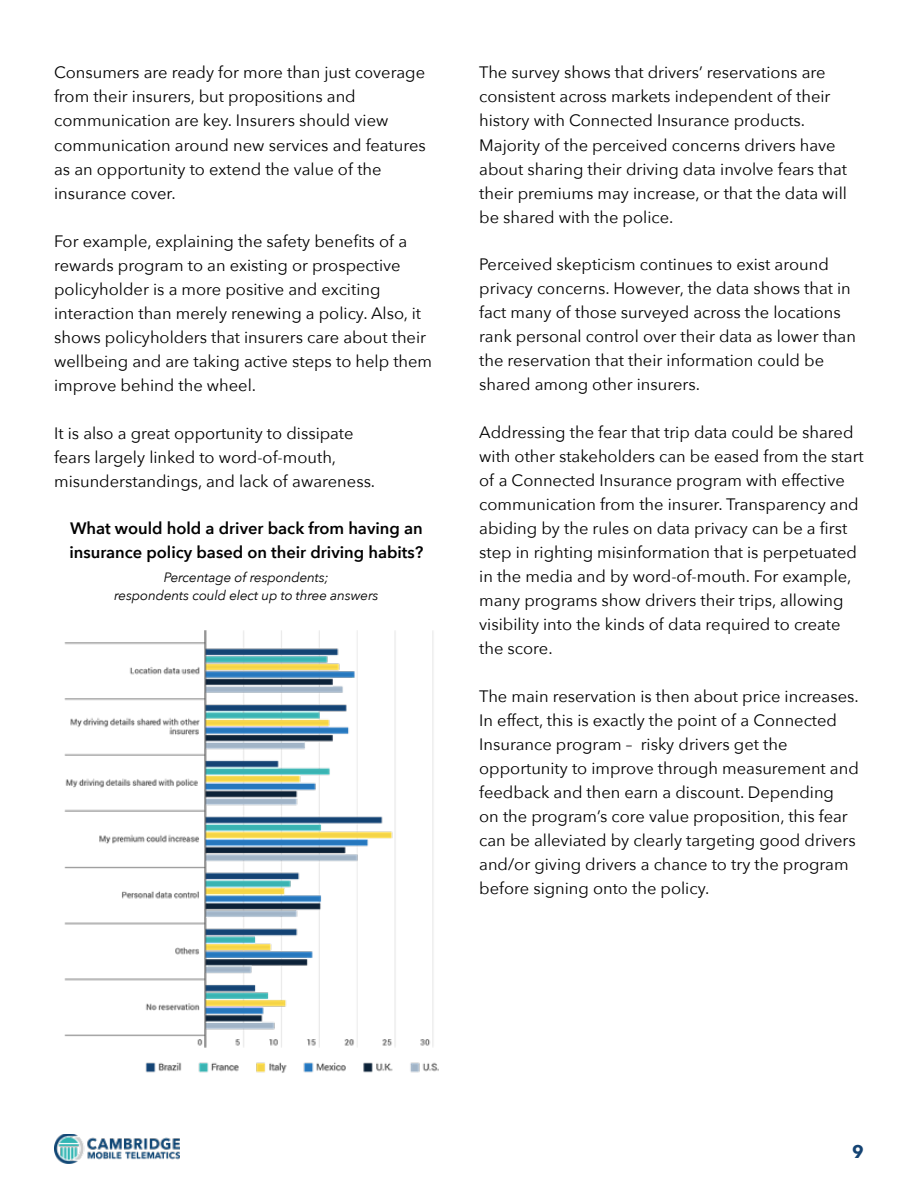
<style>
.page{position:relative;width:918px;height:1188px;background:#fff}
.page>*{position:absolute;margin:0;border:0;box-sizing:border-box;transform-origin:0 0}
.t1{font:700 18px "Avenir Next";color:#144373}
.t2{font:16.5px/24px "Avenir Next";color:#000}
.t3{font:600 16.5px/24px "Avenir Next";color:#000}
.t4{font:italic 13.5px/18px "Avenir Next";letter-spacing:-.01em;color:#000;text-align:center}
</style>
<div class="page">
<img style="left:54px;top:1134px;width:125px;height:29px">
<img style="left:64px;top:630px;width:375px;height:443px">
<p class="t2" style="left:54px;top:60px;width:373px">Consumers are ready for more than just coverage from their insurers, but propositions and communication are key. Insurers should view communication around new services and features as an opportunity to extend the value of the insurance cover.</p>
<p class="t2" style="left:54px;top:228px;width:380px">For example, explaining the safety benefits of a rewards program to an existing or prospective policyholder is a more positive and exciting interaction than merely renewing a policy. Also, it shows policyholders that insurers care about their wellbeing and are taking active steps to help them improve behind the wheel.</p>
<p class="t2" style="left:54px;top:420px;width:323px">It is also a great opportunity to dissipate fears largely linked to word-of-mouth, misunderstandings, and lack of awareness.</p>
<p class="t3" style="left:69px;top:516px;width:356px">What would hold a driver back from having an insurance policy based on their driving habits?</p>
<p class="t4" style="left:114px;top:568px;width:266px">Percentage of respondents;<br>respondents could elect up to three answers</p>
<p class="t2" style="left:479px;top:60px;width:369px">The survey shows that drivers’ reservations are consistent across markets independent of their history with Connected Insurance products.<br>Majority of the perceived concerns drivers have about sharing their driving data involve fears that their premiums may increase, or that the data will be shared with the police.</p>
<p class="t2" style="left:479px;top:252px;width:378px">Perceived skepticism continues to exist around privacy concerns. However, the data shows that in fact many of those surveyed across the locations rank personal control over their data as lower than the reservation that their information could be shared among other insurers.</p>
<p class="t2" style="left:479px;top:420px;width:386px">Addressing the fear that trip data could be shared with other stakeholders can be eased from the start of a Connected Insurance program with effective communication from the insurer. Transparency and abiding by the rules on data privacy can be a first step in righting misinformation that is perpetuated in the media and by word-of-mouth. For example, many programs show drivers their trips, allowing visibility into the kinds of data required to create the score.</p>
<p class="t2" style="left:479px;top:684px;width:381px">The main reservation is then about price increases.<br>In effect, this is exactly the point of a Connected Insurance program – risky drivers get the opportunity to improve through measurement and feedback and then earn a discount. Depending<br>on the program’s core value proposition, this fear can be alleviated by clearly targeting good drivers and/or giving drivers a chance to try the program before signing onto the policy.</p>
<p class="t1" style="left:852px;top:1136px;width:13px">9</p>
</div>
